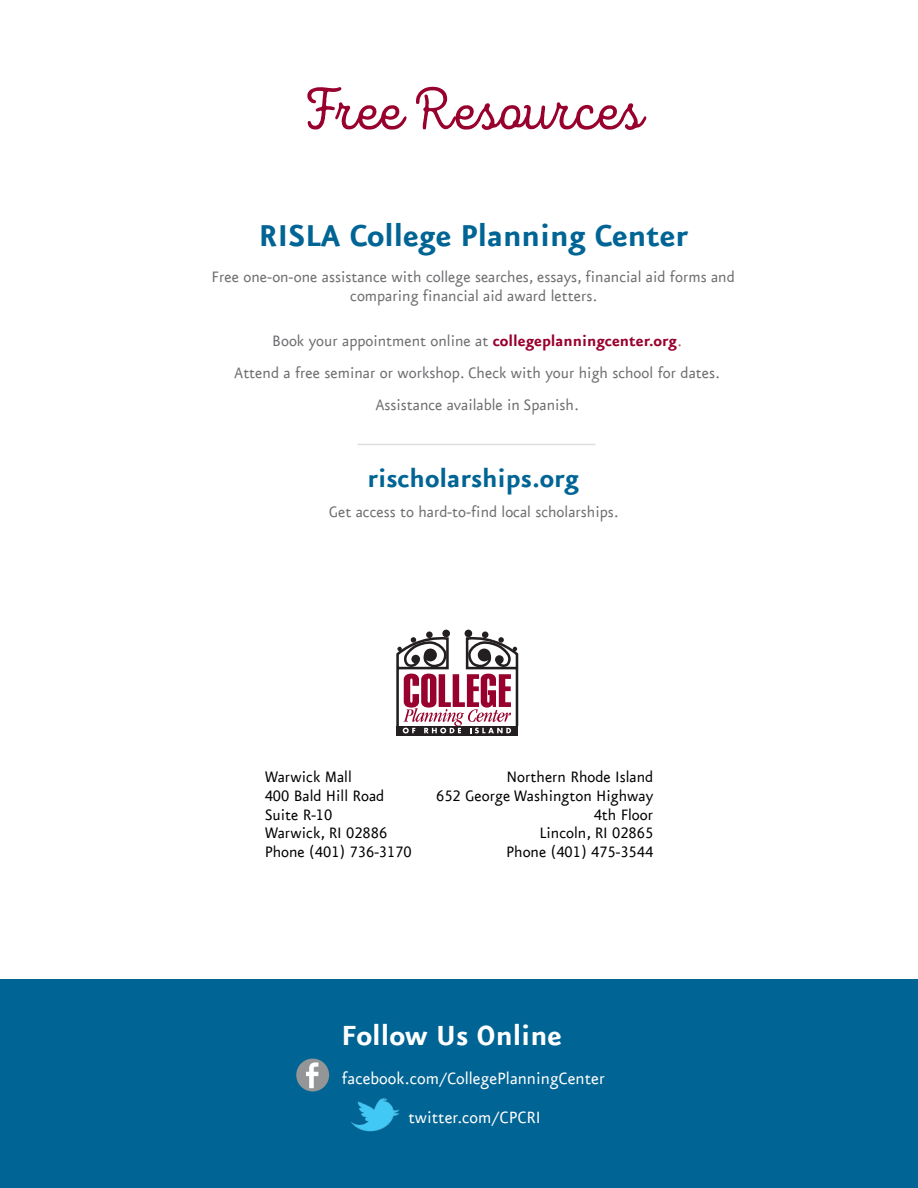
<style>
.page{position:relative;width:918px;height:1188px;background:#fff}
.page>*{position:absolute;margin:0;border:0;box-sizing:border-box;transform-origin:0 0}
.t1{font:60px "Intro Script R Base";color:#98012d}
.t2{font:700 36px "Eureka Sans";color:#006494}
.t3{font:700 33px "Eureka Sans";color:#fff}
.t4{font:700 30px "Eureka Sans";color:#006494}
.t5{font:19.5px "Eureka Sans";color:#fff}
.Bullets{font:18px/18.8px "Eureka Sans";color:#6c6d70;text-align:center}
.Bullets-2{font:18px "Eureka Sans";color:#000}
.Bullets-3{font:18px "Eureka Sans Regular Caps";color:#000}
.s1{font-weight:700;color:#98012d}
.s2{color:#b45257}
.s3{font-family:"Eureka Sans Regular Caps"}
.s4{font-family:"Eureka Sans"}
</style>
<div class="page">
<div style="left:0;top:979px;width:918px;height:209px;background:#006494"></div>
<img style="left:351px;top:1098px;width:48px;height:34px">
<svg style="left:296px;top:1059px;width:33px;height:32px"></svg>
<div style="left:442px;top:630px;width:8px;height:7px;background:#231f20;border-radius:50%"></div>
<svg style="left:396px;top:733px;width:122px;height:3px"></svg>
<div style="left:465px;top:630px;width:7px;height:7px;background:#231f20;border-radius:50%"></div>
<svg style="left:396px;top:632px;width:122px;height:101px"></svg>
<hr style="left:358px;top:444px;width:237px;height:1px;background:#dcdddf">
<p class="t1" style="left:303px;top:75px;width:341px">Free Resources</p>
<p class="t2" style="left:258px;top:216px;width:431px">RISLA College Planning Center</p>
<p class="Bullets" style="left:212px;top:268px;width:525px">Free one-on-one assistance with college searches, essays, financial aid forms and comparing financial aid award letters.</p>
<p class="Bullets" style="left:272px;top:332px;width:411px">Book your appointment online at <span class="s1">collegeplanningcenter.org</span><span class="s2">.</span></p>
<p class="Bullets" style="left:234px;top:364px;width:487px">Attend a free seminar or workshop. Check with your high school for dates.</p>
<p class="Bullets" style="left:375px;top:396px;width:205px">Assistance available in Spanish.</p>
<p class="t4" style="left:368px;top:463px;width:213px">rischolarships.org</p>
<p class="Bullets" style="left:329px;top:503px;width:291px">Get access to hard-to-find local scholarships.</p>
<p class="Bullets-2" style="left:265px;top:768px;width:89px">Warwick Mall</p>
<p class="Bullets-2" style="left:265px;top:787px;width:121px"><span class="s3">400</span> Bald Hill Road</p>
<p class="Bullets-2" style="left:265px;top:806px;width:69px">Suite R<span class="s3">-10</span></p>
<p class="Bullets-2" style="left:265px;top:824px;width:124px">Warwick, RI <span class="s3">02886</span></p>
<p class="Bullets-3" style="left:265px;top:843px;width:149px"><span class="s4">Phone</span> (401) 736-3170</p>
<p class="Bullets-2" style="left:507px;top:768px;width:148px">Northern Rhode Island</p>
<p class="Bullets-2" style="left:436px;top:787px;width:219px"><span class="s3">652</span> George Washington Highway</p>
<p class="Bullets-2" style="left:594px;top:806px;width:61px"><span class="s3">4</span>th Floor</p>
<p class="Bullets-2" style="left:539px;top:824px;width:115px">Lincoln, RI <span class="s3">02865</span></p>
<p class="Bullets-3" style="left:506px;top:843px;width:149px"><span class="s4">Phone</span> (401) 475-3544</p>
<p class="t3" style="left:341px;top:1018px;width:222px">Follow Us Online</p>
<p class="t5" style="left:342px;top:1069px;width:264px">facebook.com/CollegePlanningCenter</p>
<p class="t5" style="left:408px;top:1108px;width:134px">twitter.com/CPCRI</p>
</div>
